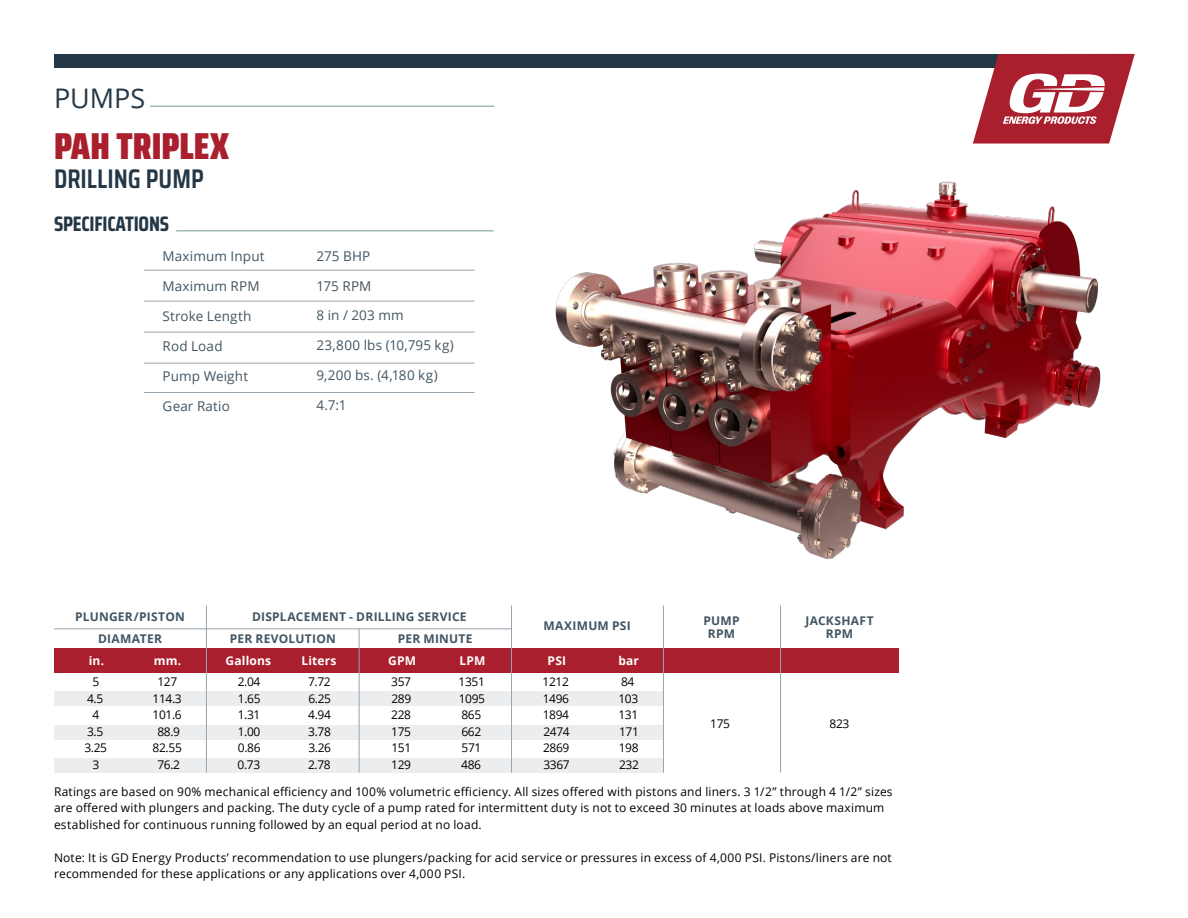
<style>
.page{position:relative;width:1188px;height:918px;background:#fff}
.page>*{position:absolute;margin:0;border:0;box-sizing:border-box;transform-origin:0 0}
.t1{font:900 37.5px "Saira Condensed";color:#aa1f2e}
.t2{font:600 27px "Saira Condensed";color:#243746}
.t3{font:27px "Open Sans";color:#243746}
.t4{font:700 21px "Saira Condensed";letter-spacing:-.01em;color:#243746}
.t5{font:13.5px "Open Sans";letter-spacing:.01em;color:#425563}
.t6{font:12px/16.5px "Open Sans";letter-spacing:.015em;color:#000101}
.t7{font:12px "Open Sans";letter-spacing:-.03em;color:#000}
.t8{font:700 12px/13.5px "Open Sans";letter-spacing:.02em;color:#425563;text-align:center}
.t9{font:700 12px "Open Sans";letter-spacing:.015em;color:#fff}
</style>
<div class="page">
<img style="left:555px;top:53px;width:579px;height:553px">
<div style="left:54px;top:692px;width:610px;height:14px;background:#ebedef"></div>
<div style="left:54px;top:758px;width:609px;height:15px;background:#ebedef"></div>
<div style="left:54px;top:725px;width:610px;height:15px;background:#ebedef"></div>
<hr style="left:176px;top:230px;width:318px;height:1px;background:#7da3a1">
<hr style="left:150px;top:106px;width:344px;height:1px;background:#7da3a1">
<hr style="left:144px;top:270px;width:331px;height:1px;background:#98a4ae">
<hr style="left:144px;top:301px;width:331px;height:1px;background:#98a4ae">
<hr style="left:144px;top:332px;width:331px;height:1px;background:#98a4ae">
<hr style="left:144px;top:363px;width:331px;height:1px;background:#98a4ae">
<hr style="left:144px;top:392px;width:331px;height:1px;background:#98a4ae">
<div style="left:54px;top:649px;width:845px;height:24px;background:#aa1f2e"></div>
<hr style="left:54px;top:628px;width:458px;height:1px;background:#98a4ae">
<hr style="left:206px;top:606px;width:1px;height:167px;background:#98a4ae">
<hr style="left:359px;top:628px;width:1px;height:145px;background:#98a4ae">
<hr style="left:511px;top:606px;width:1px;height:167px;background:#98a4ae">
<hr style="left:663px;top:606px;width:1px;height:167px;background:#98a4ae">
<hr style="left:780px;top:606px;width:1px;height:167px;background:#98a4ae">
<div style="left:54px;top:54px;width:980px;height:14px;background:#243746"></div>
<svg style="left:973px;top:54px;width:162px;height:90px"></svg>
<h2 class="t3" style="left:54px;top:79px;width:93px">PUMPS</h2>
<h1 class="t1" style="left:54px;top:117px;width:177px">PAH TRIPLEX</h1>
<h2 class="t2" style="left:54px;top:158px;width:151px">DRILLING PUMP</h2>
<h3 class="t4" style="left:54px;top:208px;width:117px">SPECIFICATIONS</h3>
<p class="t5" style="left:163px;top:246px;width:104px">Maximum Input</p>
<p class="t5" style="left:163px;top:276px;width:98px">Maximum RPM</p>
<p class="t5" style="left:163px;top:306px;width:91px">Stroke Length</p>
<p class="t5" style="left:163px;top:336px;width:62px">Rod Load</p>
<p class="t5" style="left:163px;top:366px;width:87px">Pump Weight</p>
<p class="t5" style="left:163px;top:396px;width:69px">Gear Ratio</p>
<p class="t5" style="left:317px;top:246px;width:55px">275 BHP</p>
<p class="t5" style="left:317px;top:276px;width:56px">175 RPM</p>
<p class="t5" style="left:317px;top:306px;width:89px">8 in / 203 mm</p>
<p class="t5" style="left:317px;top:336px;width:139px">23,800 lbs (10,795 kg)</p>
<p class="t5" style="left:317px;top:366px;width:123px">9,200 bs. (4,180 kg)</p>
<p class="t5" style="left:317px;top:396px;width:31px">4.7:1</p>
<p class="t8" style="left:75px;top:610px;width:111px">PLUNGER/PISTON</p>
<p class="t8" style="left:252px;top:610px;width:216px">DISPLACEMENT - DRILLING SERVICE</p>
<p class="t9" style="left:89px;top:652px;width:17px">in.</p>
<p class="t9" style="left:154px;top:652px;width:29px">mm.</p>
<p class="t9" style="left:226px;top:652px;width:47px">Gallons</p>
<p class="t9" style="left:301px;top:652px;width:37px">Liters</p>
<p class="t9" style="left:388px;top:652px;width:29px">GPM</p>
<p class="t9" style="left:460px;top:652px;width:27px">LPM</p>
<p class="t9" style="left:548px;top:652px;width:20px">PSI</p>
<p class="t9" style="left:618px;top:652px;width:22px">bar</p>
<p class="t8" style="left:543px;top:619px;width:89px">MAXIMUM PSI</p>
<p class="t8" style="left:704px;top:614px;width:38px">PUMP<br>RPM</p>
<p class="t8" style="left:805px;top:614px;width:70px">JACKSHAFT</p>
<p class="t8" style="left:98px;top:631px;width:65px">DIAMATER</p>
<p class="t8" style="left:230px;top:631px;width:108px">PER REVOLUTION</p>
<p class="t8" style="left:826px;top:627px;width:29px">RPM</p>
<p class="t8" style="left:398px;top:631px;width:76px">PER MINUTE</p>
<p class="t7" style="left:93px;top:674px;width:8px">5</p>
<p class="t7" style="left:157px;top:674px;width:21px">127</p>
<p class="t7" style="left:238px;top:674px;width:24px">2.04</p>
<p class="t7" style="left:308px;top:674px;width:24px">7.72</p>
<p class="t7" style="left:391px;top:674px;width:21px">357</p>
<p class="t7" style="left:459px;top:674px;width:28px">1351</p>
<p class="t7" style="left:543px;top:674px;width:28px">1212</p>
<p class="t7" style="left:621px;top:674px;width:15px">84</p>
<p class="t7" style="left:87px;top:690px;width:18px">4.5</p>
<p class="t7" style="left:153px;top:690px;width:31px">114.3</p>
<p class="t7" style="left:238px;top:690px;width:24px">1.65</p>
<p class="t7" style="left:308px;top:690px;width:24px">6.25</p>
<p class="t7" style="left:391px;top:690px;width:21px">289</p>
<p class="t7" style="left:459px;top:690px;width:28px">1095</p>
<p class="t7" style="left:543px;top:690px;width:28px">1496</p>
<p class="t7" style="left:618px;top:690px;width:21px">103</p>
<p class="t7" style="left:93px;top:707px;width:8px">4</p>
<p class="t7" style="left:153px;top:707px;width:31px">101.6</p>
<p class="t7" style="left:238px;top:707px;width:24px">1.31</p>
<p class="t7" style="left:308px;top:707px;width:24px">4.94</p>
<p class="t7" style="left:391px;top:707px;width:21px">228</p>
<p class="t7" style="left:461px;top:707px;width:21px">865</p>
<p class="t7" style="left:543px;top:707px;width:28px">1894</p>
<p class="t7" style="left:618px;top:707px;width:21px">131</p>
<p class="t7" style="left:87px;top:723px;width:18px">3.5</p>
<p class="t7" style="left:157px;top:723px;width:24px">88.9</p>
<p class="t7" style="left:238px;top:723px;width:24px">1.00</p>
<p class="t7" style="left:308px;top:723px;width:24px">3.78</p>
<p class="t7" style="left:391px;top:723px;width:21px">175</p>
<p class="t7" style="left:461px;top:723px;width:21px">662</p>
<p class="t7" style="left:543px;top:723px;width:28px">2474</p>
<p class="t7" style="left:619px;top:723px;width:21px">171</p>
<p class="t7" style="left:84px;top:740px;width:24px">3.25</p>
<p class="t7" style="left:153px;top:740px;width:31px">82.55</p>
<p class="t7" style="left:238px;top:740px;width:24px">0.86</p>
<p class="t7" style="left:308px;top:740px;width:24px">3.26</p>
<p class="t7" style="left:391px;top:740px;width:21px">151</p>
<p class="t7" style="left:462px;top:740px;width:21px">571</p>
<p class="t7" style="left:543px;top:740px;width:28px">2869</p>
<p class="t7" style="left:619px;top:740px;width:21px">198</p>
<p class="t7" style="left:93px;top:756px;width:8px">3</p>
<p class="t7" style="left:157px;top:756px;width:24px">76.2</p>
<p class="t7" style="left:238px;top:756px;width:24px">0.73</p>
<p class="t7" style="left:308px;top:756px;width:24px">2.78</p>
<p class="t7" style="left:391px;top:756px;width:21px">129</p>
<p class="t7" style="left:461px;top:756px;width:21px">486</p>
<p class="t7" style="left:543px;top:756px;width:28px">3367</p>
<p class="t7" style="left:619px;top:756px;width:21px">232</p>
<p class="t7" style="left:710px;top:715px;width:21px">175</p>
<p class="t7" style="left:830px;top:715px;width:21px">823</p>
<p class="t6" style="left:54px;top:783px;width:840px">Ratings are based on 90% mechanical efficiency and 100% volumetric efficiency. All sizes offered with pistons and liners. 3 1/2” through 4 1/2” sizes are offered with plungers and packing. The duty cycle of a pump rated for intermittent duty is not to exceed 30 minutes at loads above maximum established for continuous running followed by an equal period at no load.</p>
<p class="t6" style="left:54px;top:849px;width:839px">Note: It is GD Energy Products’ recommendation to use plungers/packing for acid service or pressures in excess of 4,000 PSI. Pistons/liners are not recommended for these applications or any applications over 4,000 PSI.</p>
</div>
